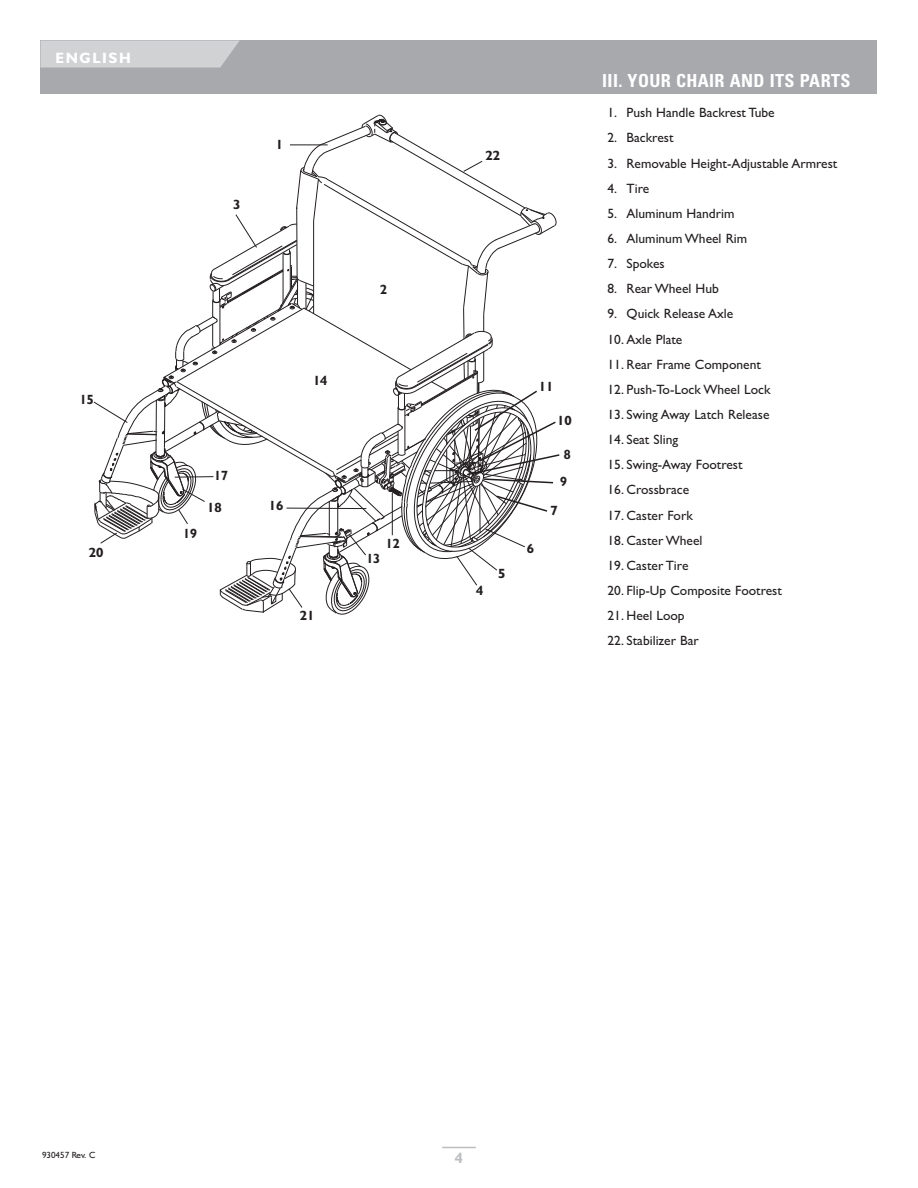
<style>
.page{position:relative;width:918px;height:1188px;background:#fff}
.page>*{position:absolute;margin:0;border:0;box-sizing:border-box;transform-origin:0 0}
.t1{font:700 condensed 18px "Univers";letter-spacing:.02em;color:#fff}
.t2{font:700 15px "Humanist 521 BT";letter-spacing:.11em;color:#fff}
.t3{font:700 15px "Humanist 521 BT";color:#bcbdc0}
.t4{font:13.5px "Gill Sans";color:#231f20}
.t5{font:700 13.35px "Humanist 521 BT";color:#231f20}
.t6{font:700 13.35px "Humanist 521 BT";color:#231f20;scale:.95 1}
.t7{font:9px "Humanist 521 BT";color:#231f20}
</style>
<div class="page">
<div style="left:40px;top:40px;width:838px;height:54px;background:#a8a9ad"></div>
<svg style="left:40px;top:40px;width:200px;height:28px;background:#cdced0"></svg>
<hr style="left:442px;top:1147px;width:34px;height:1px;background:#bcbdc0">
<svg style="left:93px;top:115px;width:467px;height:500px"></svg>
<hr style="left:290px;top:145px;width:38px;height:1px;background:#231f20">
<p class="t2" style="left:56px;top:52px;width:77px">ENGLISH</p>
<p class="t6" style="left:80px;top:395px;width:16px">15</p>
<p class="t5" style="left:89px;top:548px;width:16px">20</p>
<p class="t5" style="left:233px;top:200px;width:9px">3</p>
<p class="t5" style="left:276px;top:140px;width:9px">1</p>
<p class="t6" style="left:183px;top:529px;width:16px">19</p>
<p class="t6" style="left:214px;top:471px;width:16px">17</p>
<p class="t5" style="left:207px;top:503px;width:16px">18</p>
<p class="t5" style="left:313px;top:375px;width:16px">14</p>
<p class="t5" style="left:269px;top:501px;width:16px">16</p>
<p class="t5" style="left:300px;top:611px;width:16px">21</p>
<p class="t6" style="left:380px;top:285px;width:9px">2</p>
<p class="t6" style="left:366px;top:554px;width:16px">13</p>
<p class="t6" style="left:386px;top:539px;width:16px">12</p>
<p class="t5" style="left:486px;top:151px;width:16px">22</p>
<p class="t5" style="left:476px;top:586px;width:9px">4</p>
<p class="t5" style="left:498px;top:569px;width:9px">5</p>
<p class="t5" style="left:539px;top:382px;width:16px">11</p>
<p class="t5" style="left:557px;top:416px;width:16px">10</p>
<p class="t6" style="left:564px;top:450px;width:9px">8</p>
<p class="t6" style="left:560px;top:477px;width:9px">9</p>
<p class="t5" style="left:527px;top:544px;width:9px">6</p>
<p class="t5" style="left:550px;top:506px;width:9px">7</p>
<h1 class="t1" style="left:602px;top:74px;width:250px">III. YOUR CHAIR AND ITS PARTS</h1>
<p class="t4" style="left:608px;top:105px;width:169px">1. Push Handle Backrest Tube</p>
<p class="t4" style="left:608px;top:130px;width:68px">2. Backrest</p>
<p class="t4" style="left:608px;top:155px;width:231px">3. Removable Height-Adjustable Armrest</p>
<p class="t4" style="left:608px;top:180px;width:43px">4. Tire</p>
<p class="t4" style="left:608px;top:205px;width:128px">5. Aluminum Handrim</p>
<p class="t4" style="left:608px;top:230px;width:141px">6. Aluminum Wheel Rim</p>
<p class="t4" style="left:608px;top:256px;width:59px">7. Spokes</p>
<p class="t4" style="left:608px;top:281px;width:113px">8. Rear Wheel Hub</p>
<p class="t4" style="left:608px;top:306px;width:127px">9. Quick Release Axle</p>
<p class="t4" style="left:608px;top:331px;width:76px">10. Axle Plate</p>
<p class="t4" style="left:608px;top:356px;width:155px">11. Rear Frame Component</p>
<p class="t4" style="left:608px;top:381px;width:165px">12. Push-To-Lock Wheel Lock</p>
<p class="t4" style="left:608px;top:406px;width:163px">13. Swing Away Latch Release</p>
<p class="t4" style="left:608px;top:432px;width:72px">14. Seat Sling</p>
<p class="t4" style="left:608px;top:457px;width:137px">15. Swing-Away Footrest</p>
<p class="t4" style="left:608px;top:482px;width:83px">16. Crossbrace</p>
<p class="t4" style="left:608px;top:507px;width:87px">17. Caster Fork</p>
<p class="t4" style="left:608px;top:532px;width:97px">18. Caster Wheel</p>
<p class="t4" style="left:608px;top:557px;width:82px">19. Caster Tire</p>
<p class="t4" style="left:608px;top:582px;width:176px">20. Flip-Up Composite Footrest</p>
<p class="t4" style="left:608px;top:608px;width:79px">21. Heel Loop</p>
<p class="t4" style="left:608px;top:633px;width:93px">22. Stabilizer Bar</p>
<p class="t7" style="left:42px;top:1152px;width:55px">930457 Rev. C</p>
<p class="t3" style="left:455px;top:1152px;width:10px">4</p>
</div>
